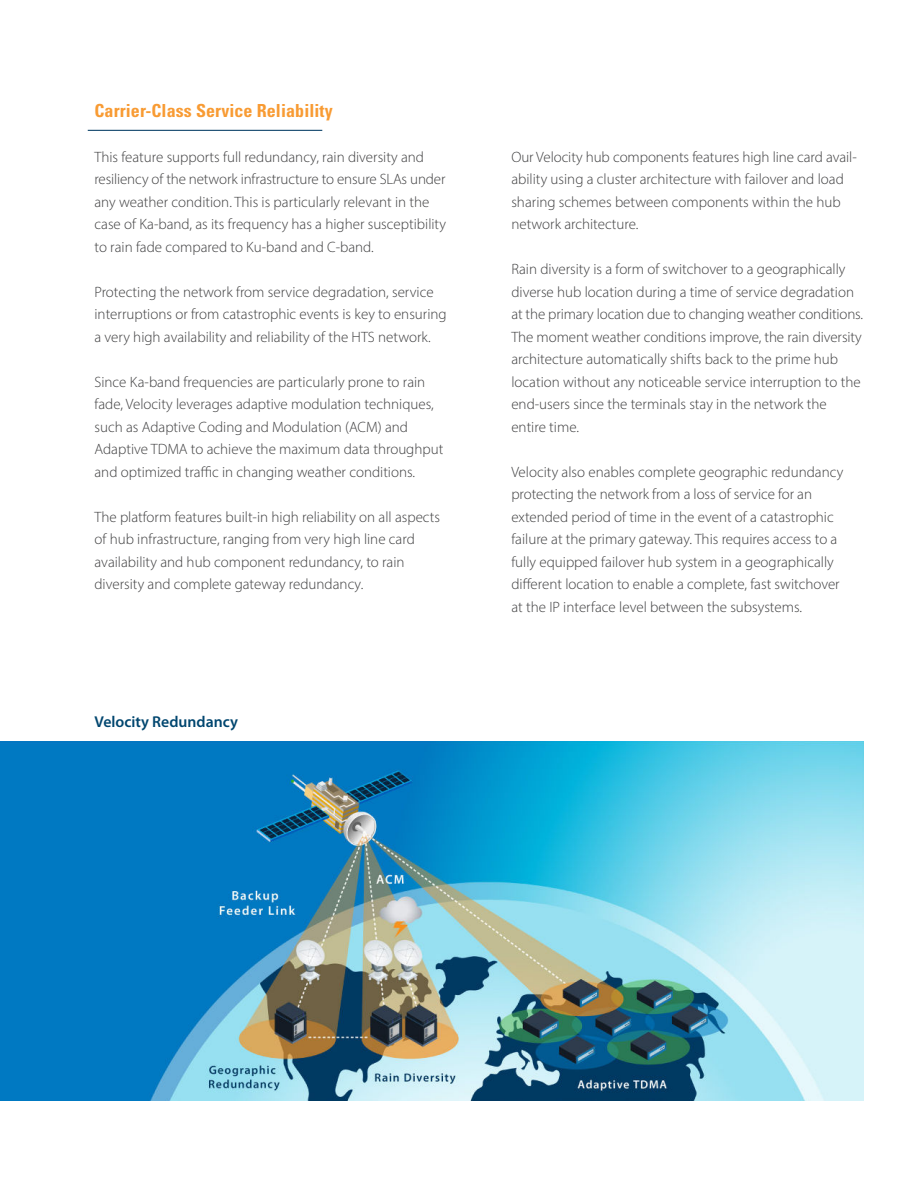
<style>
.page{position:relative;width:918px;height:1188px;background:#fff}
.page>*{position:absolute;margin:0;border:0;box-sizing:border-box;transform-origin:0 0}
.t1{font:700 condensed 18px "Univers LT Std";letter-spacing:.005em;color:#f89b33}
.t2{font:600 15.75px "Myriad Pro";color:#00466f}
.t3{font:300 15px/22.5px "Myriad Pro";color:#3e3e3f}
</style>
<div class="page">
<hr style="left:88px;top:130px;width:234px;height:1px;background:#003a62">
<img style="left:0;top:741px;width:864px;height:360px">
<p class="t1" style="left:94px;top:103px;width:240px">Carrier-Class Service Reliability</p>
<p class="t3" style="left:94px;top:147px;width:353px">This feature supports full redundancy, rain diversity and resiliency of the network infrastructure to ensure SLAs under any weather condition. This is particularly relevant in the case of Ka-band, as its frequency has a higher susceptibility to rain fade compared to Ku-band and C-band.</p>
<p class="t3" style="left:94px;top:282px;width:354px">Protecting the network from service degradation, service interruptions or from catastrophic events is key to ensuring a very high availability and reliability of the HTS network.</p>
<p class="t3" style="left:94px;top:372px;width:350px">Since Ka-band frequencies are particularly prone to rain fade, Velocity leverages adaptive modulation techniques, such as Adaptive Coding and Modulation (ACM) and Adaptive TDMA to achieve the maximum data throughput and optimized traffic in changing weather conditions.</p>
<p class="t3" style="left:94px;top:507px;width:347px">The platform features built-in high reliability on all aspects of hub infrastructure, ranging from very high line card availability and hub component redundancy, to rain diversity and complete gateway redundancy.</p>
<p class="t2" style="left:94px;top:715px;width:145px">Velocity Redundancy</p>
<p class="t3" style="left:511px;top:147px;width:347px">Our Velocity hub components features high line card avail&shy;ability using a cluster architecture with failover and load sharing schemes between components within the hub network architecture.</p>
<p class="t3" style="left:511px;top:259px;width:353px">Rain diversity is a form of switchover to a geographically diverse hub location during a time of service degradation at the primary location due to changing weather conditions.<br>The moment weather conditions improve, the rain diversity architecture automatically shifts back to the prime hub location without any noticeable service interruption to the end-users since the terminals stay in the network the entire time.</p>
<p class="t3" style="left:511px;top:462px;width:333px">Velocity also enables complete geographic redundancy protecting the network from a loss of service for an extend ed period of time in the event of a catastrophic failure at the primary gateway. This requires access to a fully equipped failover hub system in a geographically different location to enable a complete, fast switchover at the IP interface level between the subsystems.</p>
</div>
